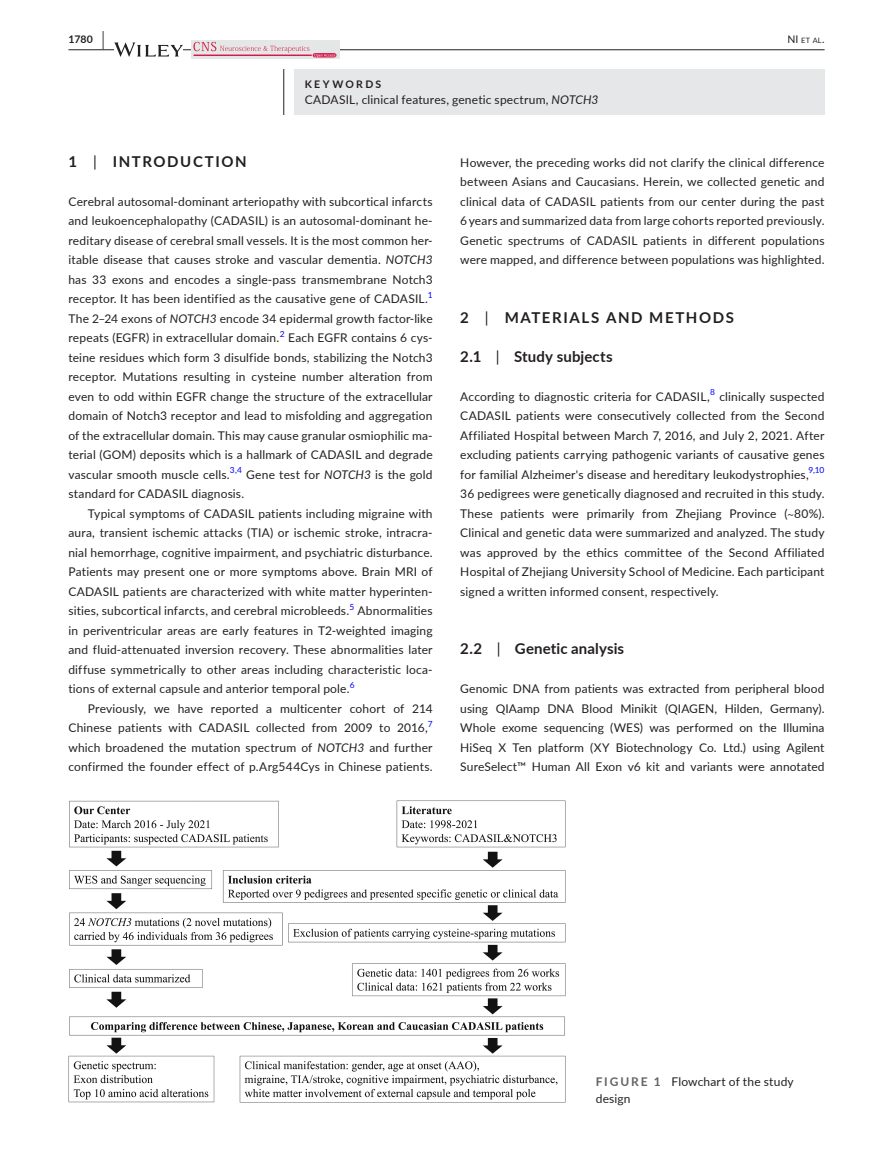
<style>
.page{position:relative;width:893px;height:1174px;background:#fff}
.page>*{position:absolute;margin:0;border:0;box-sizing:border-box;transform-origin:0 0}
.t1{font:700 15px "Lato";letter-spacing:.01em;color:#231f20}
.t2{font:700 15px "Lato";letter-spacing:.095em;color:#231f20}
.t3{font:12px/19.5px "Lato";letter-spacing:.015em;color:#231f20;text-align:justify}
.t4{font:700 10.5px "Lato";letter-spacing:.215em;color:#231f20}
.t5{font:8.4px "Lato";color:#00f}
.t6{font:7.35px "Lato";color:#231f20}
.s1{font-size:19.5px}
.s2{font-size:10.5px}
.s3{font-style:italic}
.s4{font-weight:400}
.s5{font-family:"STIX"}
.s6{font-weight:700;color:#636366}
</style>
<div class="page">
<hr style="left:68px;top:49px;width:756px;height:1px;background:#231f20">
<svg style="left:114px;top:42px;width:69px;height:15px"></svg>
<div style="left:191px;top:40px;width:148px;height:19px;background:#e5e6e6"></div>
<hr style="left:313px;top:53px;width:23px;height:4px;background:#d5325d;border-radius:2px">
<svg style="left:193px;top:42px;width:142px;height:15px"></svg>
<div style="left:294px;top:69px;width:530px;height:46px;background:#e6e7e9"></div>
<hr style="left:283px;top:69px;width:1px;height:46px;background:#231f20">
<img style="left:68px;top:800px;width:498px;height:303px">
<p class="t4" style="left:68px;top:31px;width:37px">1780 <span class="s1">|</span></p>
<p class="t6" style="left:787px;top:35px;width:39px"><span class="s2">NI</span> et al<span class="s2">.</span></p>
<p class="t4" style="left:305px;top:76px;width:78px">KEYWORDS</p>
<p class="t3" style="left:305px;top:90px;width:295px">CADASIL, clinical features, genetic spectrum, <span class="s3">NOTCH3</span></p>
<p class="t2" style="left:68px;top:150px;width:180px">1 <span class="s4">|</span> INTRODUCTION</p>
<p class="t3" style="left:68px;top:191px;width:366px">Cerebral autosomal-dominant arteriopathy with subcortical infarcts and leukoencephalopathy (CADASIL) is an autosomal-dominant he&shy;reditary disease of cerebral small vessels. It is the most common her&shy;itable disease that causes stroke and vascular dementia. <span class="s3">NOTCH3 </span>has 33 exons and encodes a single-pass transmembrane Notch3 receptor. It has been identified as the causative gene of CADASIL.</p>
<p class="t5" style="left:428px;top:289px;width:6px">1</p>
<p class="t3" style="left:68px;top:308px;width:366px">The 2–24 exons of <span class="s3">NOTCH3</span> encode 34 epidermal growth factor-like repeats (EGFR) in extracellular domain.</p>
<p class="t5" style="left:280px;top:328px;width:6px">2</p>
<p class="t3" style="left:68px;top:327px;width:366px;text-indent:220px">Each EGFR contains 6 cys&shy;teine residues which form 3 disulfide bonds, stabilizing the Notch3 receptor. Mutations resulting in cysteine number alteration from even to odd within EGFR change the structure of the extracellular domain of Notch3 receptor and lead to misfolding and aggregation of the extracellular domain. This may cause granular osmiophilic ma&shy;terial (GOM) deposits which is a hallmark of CADASIL and degrade vascular smooth muscle cells.</p>
<p class="t5" style="left:230px;top:464px;width:14px">3,4</p>
<p class="t3" style="left:246px;top:464px;width:188px">Gene test for <span class="s3">NOTCH3</span> is the gold</p>
<p class="t3" style="left:68px;top:483px;width:177px">standard for CADASIL diagnosis.</p>
<p class="t3" style="left:88px;top:503px;width:346px">Typical symptoms of CADASIL patients including migraine with</p>
<p class="t3" style="left:68px;top:522px;width:366px">aura, transient ischemic attacks (TIA) or ischemic stroke, intracra-</p>
<p class="t3" style="left:68px;top:542px;width:366px">nial hemorrhage, cognitive impairment, and psychiatric disturbance.</p>
<p class="t3" style="left:68px;top:561px;width:366px">Patients may present one or more symptoms above. Brain MRI of</p>
<p class="t3" style="left:68px;top:581px;width:366px">CADASIL patients are characterized with white matter hyperinten-</p>
<p class="t3" style="left:68px;top:600px;width:282px">sities, subcortical infarcts, and cerebral microbleeds.</p>
<p class="t5" style="left:350px;top:601px;width:6px">5</p>
<p class="t3" style="left:68px;top:600px;width:366px;text-indent:289px">Abnormalities in periventricular areas are early features in T2-weighted imaging and fluid-attenuated inversion recovery. These abnormalities later diffuse symmetrically to other areas including characteristic loca&shy;tions of external capsule and anterior temporal pole.</p>
<p class="t5" style="left:350px;top:679px;width:6px">6</p>
<p class="t3" style="left:68px;top:698px;width:366px;text-indent:20px">Previously, we have reported a multicenter cohort of 214<br>Chinese patients with CADASIL collected from 2009 to 2016,</p>
<p class="t5" style="left:428px;top:718px;width:6px">7</p>
<p class="t3" style="left:68px;top:737px;width:366px">which broadened the mutation spectrum of <span class="s3">NOTCH3</span> and further confirmed the founder effect of p.Arg544Cys in Chinese patients.</p>
<p class="t3" style="left:460px;top:152px;width:366px">However, the preceding works did not clarify the clinical difference between Asians and Caucasians. Herein, we collected genetic and clinical data of CADASIL patients from our center during the past 6 years and summarized data from large cohorts reported previously.<br>Genetic spectrums of CADASIL patients in different populations were mapped, and difference between populations was highlighted.</p>
<p class="t2" style="left:460px;top:306px;width:275px">2 <span class="s4">|</span> MATERIALS AND METHODS</p>
<p class="t1" style="left:460px;top:345px;width:154px">2.1 <span class="s4">|</span> Study subjects</p>
<p class="t3" style="left:460px;top:386px;width:251px">According to diagnostic criteria for CADASIL,</p>
<p class="t5" style="left:710px;top:386px;width:6px">8</p>
<p class="t3" style="left:460px;top:386px;width:366px;text-indent:259px">clinically suspected CADASIL patients were consecutively collected from the Second Affiliated Hospital between March 7, 2016, and July 2, 2021. After excluding patients carrying pathogenic variants of causative genes for familial Alzheimer's disease and hereditary leukodystrophies,</p>
<p class="t5" style="left:808px;top:464px;width:17px">9,10</p>
<p class="t3" style="left:460px;top:483px;width:366px">36 pedigrees were genetically diagnosed and recruited in this study.<br>These patients were primarily from Zhejiang Province (<span class="s5">~</span>80%).<br>Clinical and genetic data were summarized and analyzed. The study was approved by the ethics committee of the Second Affiliated Hospital of Zhejiang University School of Medicine. Each participant signed a written informed consent, respectively.</p>
<p class="t1" style="left:460px;top:638px;width:165px">2.2 <span class="s4">|</span> Genetic analysis</p>
<p class="t3" style="left:460px;top:678px;width:366px">Genomic DNA from patients was extracted from peripheral blood using QIAamp DNA Blood Minikit (QIAGEN, Hilden, Germany).<br>Whole exome sequencing (WES) was performed on the Illumina HiSeq X Ten platform (XY Biotechnology Co. Ltd.) using Agilent SureSelect™ Human All Exon v6 kit and variants were annotated</p>
<p class="t3" style="left:596px;top:1073px;width:200px;line-height:16.5px"><span class="s6">FIGURE 1</span> Flowchart of the study design</p>
</div>
